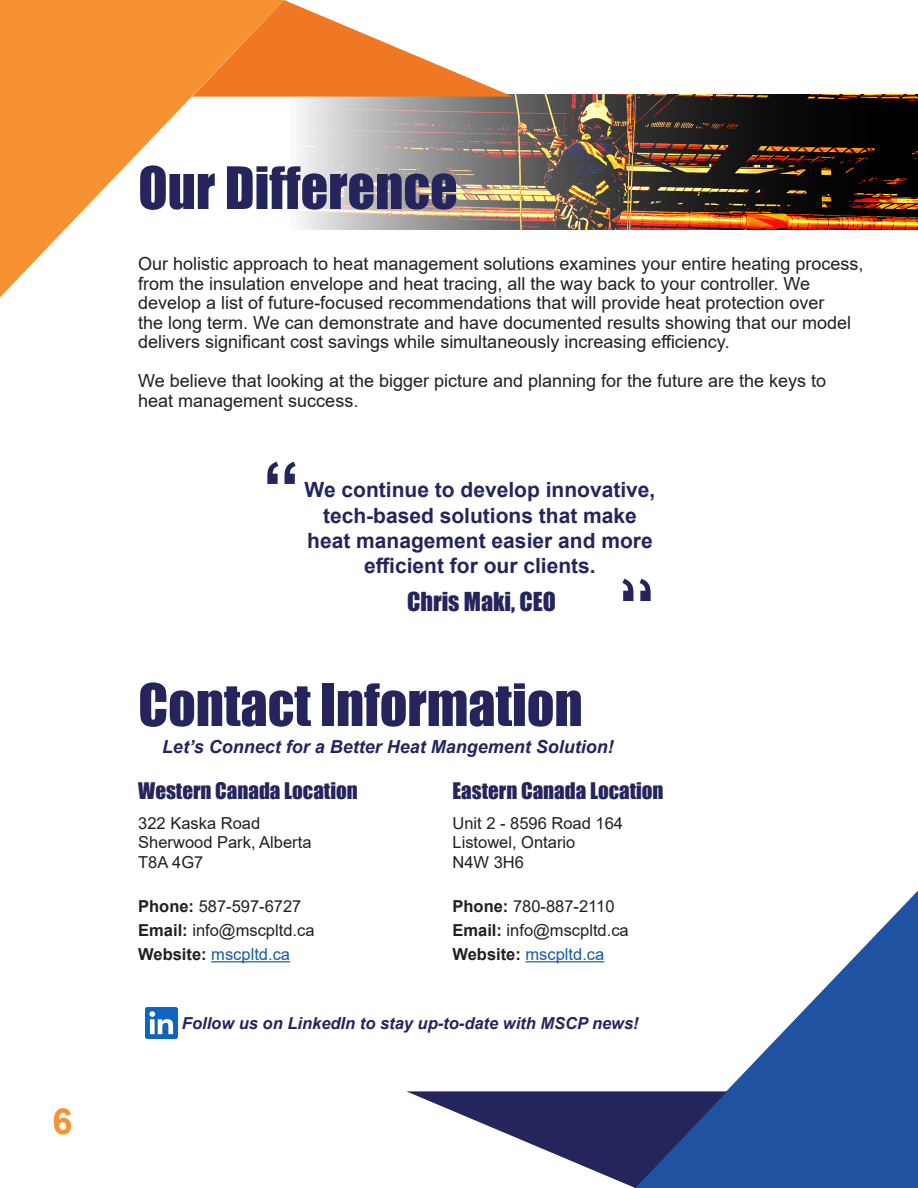
<style>
.page{position:relative;width:918px;height:1188px;background:#fff}
.page>*{position:absolute;margin:0;border:0;box-sizing:border-box;transform-origin:0 0}
.t1{font:700 75px "Arial";color:#24255d}
.t2{font:54px "Impact";color:#24255d}
.t3{font:700 36px "Arial";color:#f69231}
.t4{font:24px "Impact";color:#24255d}
.t5{font:700 21px/25.2px "Arial";color:#24255d;text-align:center}
.t6{font:21px "Impact";color:#24255d}
.t7{font:18px/19.5px "Arial";color:#231f20}
.t8{font:italic 700 18px "Arial";color:#24255d}
.t9{font:16.5px "Arial";color:#231f20}
.t10{font:italic 700 16.5px "Arial";color:#24255d}
.t11{font:16.5px "Arial";color:#175d9e}
.s1{font-weight:700}
.s2{font-weight:700;color:#231f20}
</style>
<div class="page">
<img style="left:299px;top:95px;width:619px;height:134px">
<svg style="left:0;top:0;width:192px;height:297px;fill:#f69231"></svg>
<svg style="left:192px;top:0;width:321px;height:97px"></svg>
<svg style="left:726px;top:891px;width:192px;height:297px;fill:#2052a2"></svg>
<svg style="left:406px;top:1091px;width:321px;height:97px"></svg>
<hr style="left:211px;top:961px;width:79px;height:1px;background:#175d9e">
<hr style="left:526px;top:961px;width:78px;height:1px;background:#175d9e">
<img style="left:146px;top:1007px;width:31px;height:32px">
<p class="t3" style="left:52px;top:1096px;width:22px">6</p>
<p class="t2" style="left:138px;top:146px;width:321px">Our Difference</p>
<p class="t7" style="left:138px;top:254px;width:727px">Our holistic approach to heat management solutions examines your entire heating process, from the insulation envelope and heat tracing, all the way back to your controller. We develop a list of future-focused recommendations that will provide heat protection over<br>the long term. We can demonstrate and have documented results showing that our model delivers significant cost savings while simultaneously increasing efficiency.</p>
<p class="t7" style="left:138px;top:371px;width:690px">We believe that looking at the bigger picture and planning for the future are the keys to heat management success.</p>
<p class="t1" style="left:263px;top:437px;width:39px">“</p>
<p class="t5" style="left:305px;top:478px;width:352px">We continue to develop innovative, tech-based solutions that make heat management easier and more efficient for our clients.</p>
<p class="t4" style="left:407px;top:583px;width:150px">Chris Maki, CEO</p>
<p class="t2" style="left:138px;top:663px;width:446px">Contact Information</p>
<p class="t8" style="left:162px;top:735px;width:453px">Let’s Connect for a Better Heat Mangement Solution!</p>
<p class="t6" style="left:138px;top:775px;width:221px">Western Canada Location</p>
<p class="t6" style="left:453px;top:775px;width:213px">Eastern Canada Location</p>
<p class="t9" style="left:138px;top:812px;width:123px">322 Kaska Road</p>
<p class="t9" style="left:138px;top:831px;width:175px">Sherwood Park, Alberta</p>
<p class="t9" style="left:138px;top:851px;width:67px">T8A 4G7</p>
<p class="t9" style="left:138px;top:895px;width:165px"><span class="s1">Phone:</span> 587-597-6727</p>
<p class="t9" style="left:138px;top:919px;width:178px"><span class="s1">Email:</span> info@mscpltd.ca</p>
<p class="t11" style="left:138px;top:943px;width:153px"><span class="s2">Website:</span> mscpltd.ca</p>
<p class="t9" style="left:453px;top:812px;width:172px">Unit 2 - 8596 Road 164</p>
<p class="t9" style="left:453px;top:831px;width:124px">Listowel, Ontario</p>
<p class="t9" style="left:453px;top:851px;width:73px">N4W 3H6</p>
<p class="t9" style="left:453px;top:895px;width:164px"><span class="s1">Phone:</span> 780-887-2110</p>
<p class="t9" style="left:453px;top:919px;width:178px"><span class="s1">Email:</span> info@mscpltd.ca</p>
<p class="t11" style="left:453px;top:943px;width:153px"><span class="s2">Website:</span> mscpltd.ca</p>
<p class="t10" style="left:182px;top:1012px;width:458px">Follow us on LinkedIn to stay up-to-date with MSCP news!</p>
</div>
